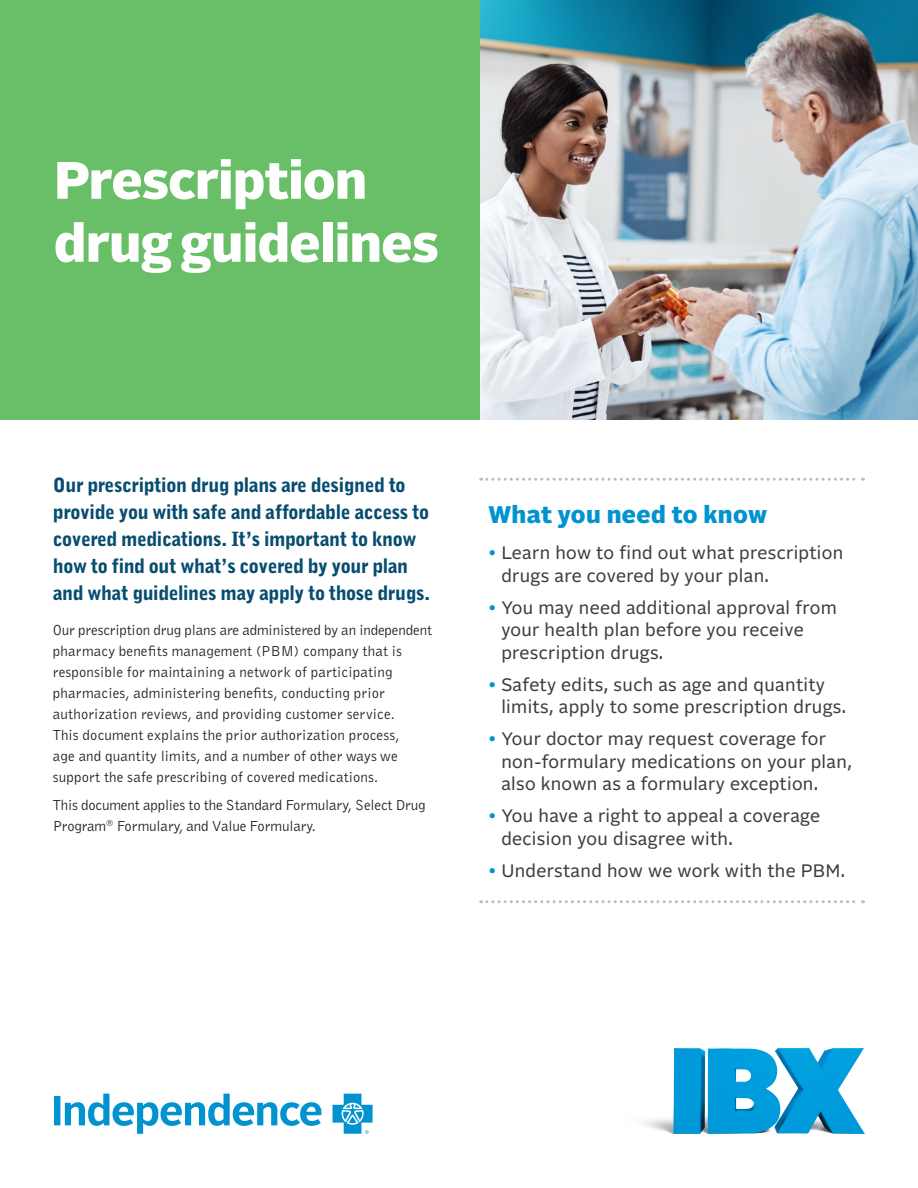
<style>
.page{position:relative;width:918px;height:1188px;background:#fff}
.page>*{position:absolute;margin:0;border:0;box-sizing:border-box;transform-origin:0 0}
.PHOTO_H1{font:900 52.5px/63px "Alrightv 2 Normal LP";letter-spacing:-.01em;color:#fff}
.Sub_Sub{font:900 24px "Alrightv 2 Normal LP";letter-spacing:.02em;color:#0093d0}
.Bullets{font:900 19.5px/27px "Bell Gothic";letter-spacing:-.02em;color:#074d70}
.Sub_Sub-2{font:18px/22.5px "Alrightv 2 Normal LP";letter-spacing:.02em;color:#3e3e3f}
.Body{font:15px/21px "Bell Gothic";letter-spacing:.01em;color:#231f20}
.Body-2{font:15px/21px "Bell Gothic";letter-spacing:-.01em;color:#231f20}
.s1{color:#0093d0}
</style>
<div class="page">
<svg style="left:54px;top:1094px;width:319px;height:40px"></svg>
<svg style="left:481px;top:478px;width:382px;height:3px"></svg>
<svg style="left:481px;top:900px;width:382px;height:3px"></svg>
<img style="left:479px;top:0;width:439px;height:419px">
<div style="left:0;top:0;width:479px;height:419px;background:#68bf67"></div>
<img style="left:643px;top:1048px;width:222px;height:86px">
<p class="PHOTO_H1" style="left:54px;top:145px;width:386px">Prescription drug guidelines</p>
<p class="Bullets" style="left:53px;top:472px;width:379px">Our prescription drug plans are designed to provide you with safe and affordable access to covered medications. It’s important to know how to find out what’s covered by your plan and what guidelines may apply to those drugs.</p>
<p class="Body" style="left:53px;top:619px;width:381px">Our prescription drug plans are administered by an independent pharmacy benefits management (PBM) company that is responsible for maintaining a network of participating pharmacies, administering benefits, conducting prior authorization reviews, and providing customer service.<br>This document explains the prior authorization process,<br>age and quantity limits, and a number of other ways we support the safe prescribing of covered medications.</p>
<p class="Body-2" style="left:53px;top:794px;width:374px">This document applies to the Standard Formulary, Select Drug<br>Program<sup>®</sup> Formulary, and Value Formulary.</p>
<p class="Sub_Sub" style="left:488px;top:497px;width:280px">What you need to know</p>
<p class="Sub_Sub-2" style="left:501px;top:541px;width:344px;text-indent:-13px"><span class="s1">•</span> Learn how to find out what prescription drugs are covered by your plan.</p>
<p class="Sub_Sub-2" style="left:501px;top:595px;width:337px;text-indent:-13px"><span class="s1">•</span> You may need additional approval from your health plan before you receive prescription drugs.</p>
<p class="Sub_Sub-2" style="left:501px;top:672px;width:347px;text-indent:-13px"><span class="s1">•</span> Safety edits, such as age and quantity limits, apply to some prescription drugs.</p>
<p class="Sub_Sub-2" style="left:501px;top:727px;width:352px;text-indent:-13px"><span class="s1">•</span> Your doctor may request coverage for non-formulary medications on your plan, also known as a formulary exception.</p>
<p class="Sub_Sub-2" style="left:501px;top:804px;width:320px;text-indent:-13px"><span class="s1">•</span> You have a right to appeal a coverage decision you disagree with.</p>
<p class="Sub_Sub-2" style="left:488px;top:858px;width:358px"><span class="s1">•</span> Understand how we work with the PBM.</p>
</div>
